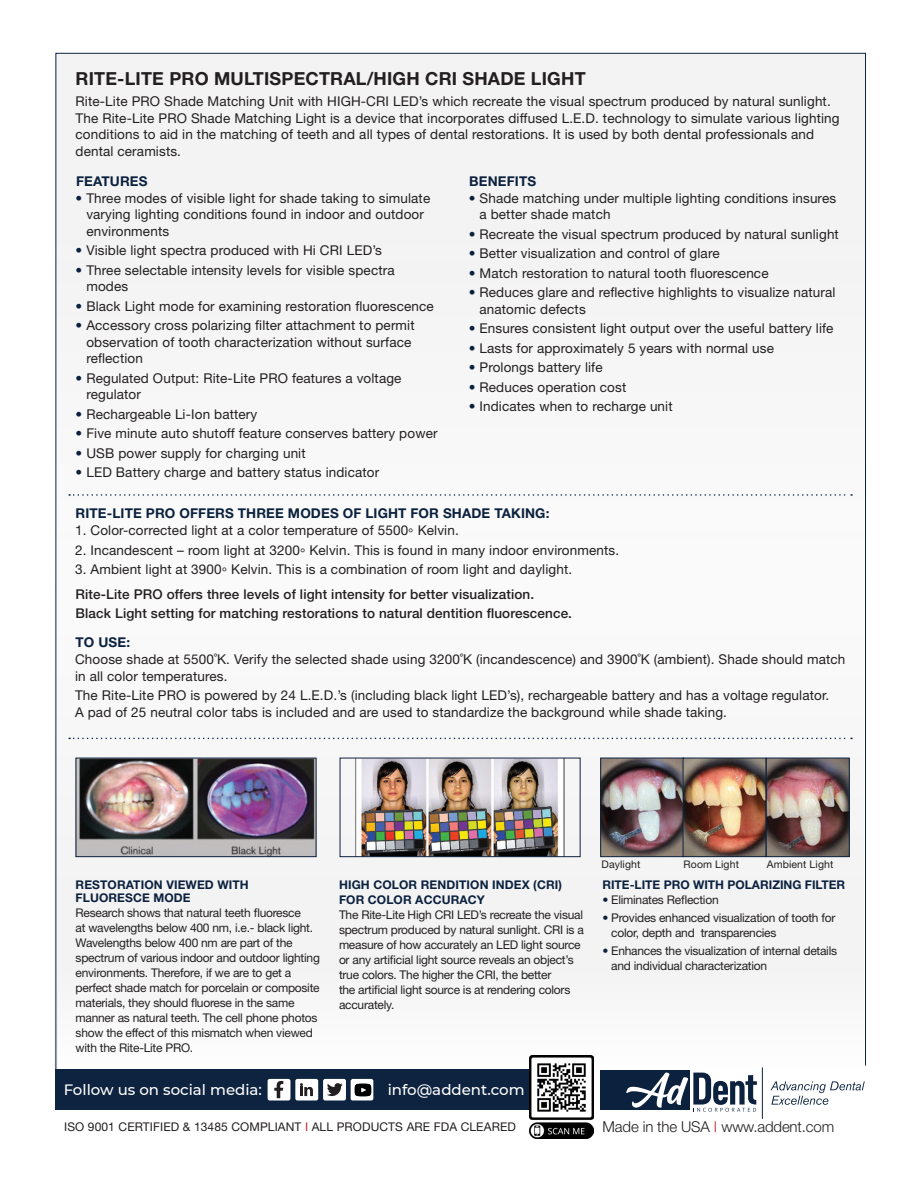
<style>
.page{position:relative;width:918px;height:1188px;background:#fff}
.page>*{position:absolute;margin:0;border:0;box-sizing:border-box;transform-origin:0 0}
.t1{font:700 18px "Helvetica Neue LT Std";letter-spacing:.01em;color:#231f20}
.t2{font:500 15px "Montserrat";color:#fff}
.t3{font:300 15px "Helvetica Neue LT Std";letter-spacing:-.01em;color:#231f20}
.t4{font:13.5px/16.5px "Helvetica Neue LT Std";letter-spacing:.01em;color:#231f20}
.t5{font:500 13.5px "Helvetica Neue LT Std";letter-spacing:.01em;color:#231f20}
.t6{font:700 13.5px "Helvetica Neue LT Std";letter-spacing:.01em;color:#0b213e}
.t7{font:12px/15px "Helvetica Neue LT Std";letter-spacing:-.02em;color:#231f20}
.t8{font:700 12px/13.5px "Helvetica Neue LT Std";letter-spacing:.01em;color:#0b213e}
.t9{font:12px "Helvetica Neue LT Std";letter-spacing:.01em;color:#231f20}
.t10{font:10.5px "Helvetica Neue LT Std";letter-spacing:.01em;color:#231f20}
.s1{color:#0b213e}
.s2{color:#d1232a}
</style>
<div class="page">
<div style="left:55px;top:53px;width:811px;height:1028px;background:#f6f6f7"></div>
<div style="left:58px;top:912px;width:806px;height:198px;background:#f5f5f6"></div>
<svg style="left:771px;top:1081px;width:94px;height:24px"></svg>
<div style="left:600px;top:1070px;width:90px;height:40px;background:#0b213e"></div>
<hr style="left:762px;top:1067px;width:1px;height:52px;background:#0b213e">
<svg style="left:626px;top:1073px;width:131px;height:39px"></svg>
<div style="left:56px;top:1070px;width:534px;height:40px;background:#0d233f"></div>
<svg style="left:268px;top:1079px;width:105px;height:22px"></svg>
<img style="left:529px;top:1055px;width:65px;height:83px">
<svg style="left:69px;top:494px;width:783px;height:2px"></svg>
<svg style="left:69px;top:738px;width:783px;height:1px"></svg>
<img style="left:78px;top:760px;width:236px;height:95px">
<div style="left:76px;top:758px;width:240px;height:99px;border:1px solid #0d233f"></div>
<img style="left:356px;top:760px;width:208px;height:95px">
<div style="left:340px;top:758px;width:240px;height:99px;border:1px solid #0d233f"></div>
<img style="left:602px;top:760px;width:80px;height:95px">
<div style="left:600px;top:758px;width:84px;height:99px;border:1px solid #0d233f"></div>
<img style="left:685px;top:760px;width:79px;height:95px">
<div style="left:683px;top:758px;width:83px;height:99px;border:1px solid #0d233f"></div>
<img style="left:768px;top:760px;width:79px;height:95px">
<div style="left:766px;top:758px;width:83px;height:99px;border:1px solid #0d233f"></div>
<p class="t1" style="left:76px;top:68px;width:512px">RITE-LITE PRO MULTISPECTRAL/HIGH CRI SHADE LIGHT</p>
<p class="t4" style="left:76px;top:93px;width:766px">Rite-Lite PRO Shade Matching Unit with HIGH-CRI LED’s which recreate the visual spectrum produced by natural sunlight.<br>The Rite-Lite PRO Shade Matching Light is a device that incorporates diffused L.E.D. technology to simulate various lighting conditions to aid in the matching of teeth and all types of dental restorations. It is used by both dental professionals and dental ceramists.</p>
<p class="t6" style="left:76px;top:173px;width:73px">FEATURES</p>
<p class="t4" style="left:86px;top:190px;width:345px;text-indent:-11px"><span class="s1">•</span> Three modes of visible light for shade taking to simulate varying lighting conditions found in indoor and outdoor environments</p>
<p class="t4" style="left:76px;top:242px;width:308px"><span class="s1">•</span> Visible light spectra produced with Hi CRI LED’s</p>
<p class="t4" style="left:86px;top:262px;width:310px;text-indent:-11px"><span class="s1">•</span> Three selectable intensity levels for visible spectra modes</p>
<p class="t4" style="left:76px;top:298px;width:360px"><span class="s1">•</span> Black Light mode for examining restoration fluorescence</p>
<p class="t4" style="left:86px;top:317px;width:330px;text-indent:-11px"><span class="s1">•</span> Accessory cross polarizing filter attachment to permit observation of tooth characterization without surface reflection</p>
<p class="t4" style="left:86px;top:370px;width:317px;text-indent:-11px"><span class="s1">•</span> Regulated Output: Rite-Lite PRO features a voltage regulator</p>
<p class="t4" style="left:76px;top:406px;width:183px"><span class="s1">•</span> Rechargeable Li-Ion battery</p>
<p class="t4" style="left:76px;top:425px;width:364px"><span class="s1">•</span> Five minute auto shutoff feature conserves battery power</p>
<p class="t4" style="left:76px;top:445px;width:232px"><span class="s1">•</span> USB power supply for charging unit</p>
<p class="t4" style="left:76px;top:464px;width:305px"><span class="s1">•</span> LED Battery charge and battery status indicator</p>
<p class="t6" style="left:469px;top:173px;width:68px">BENEFITS</p>
<p class="t4" style="left:479px;top:190px;width:358px;text-indent:-11px"><span class="s1">•</span> Shade matching under multiple lighting conditions insures a better shade match</p>
<p class="t4" style="left:469px;top:226px;width:372px"><span class="s1">•</span> Recreate the visual spectrum produced by natural sunlight</p>
<p class="t4" style="left:469px;top:245px;width:252px"><span class="s1">•</span> Better visualization and control of glare</p>
<p class="t4" style="left:469px;top:265px;width:301px"><span class="s1">•</span> Match restoration to natural tooth fluorescence</p>
<p class="t4" style="left:479px;top:284px;width:358px;text-indent:-11px"><span class="s1">•</span> Reduces glare and reflective highlights to visualize natural anatomic defects</p>
<p class="t4" style="left:469px;top:320px;width:366px"><span class="s1">•</span> Ensures consistent light output over the useful battery life</p>
<p class="t4" style="left:469px;top:340px;width:307px"><span class="s1">•</span> Lasts for approximately 5 years with normal use</p>
<p class="t4" style="left:469px;top:359px;width:135px"><span class="s1">•</span> Prolongs battery life</p>
<p class="t4" style="left:469px;top:379px;width:159px"><span class="s1">•</span> Reduces operation cost</p>
<p class="t4" style="left:469px;top:398px;width:205px"><span class="s1">•</span> Indicates when to recharge unit</p>
<p class="t6" style="left:76px;top:505px;width:475px">RITE-LITE PRO OFFERS THREE MODES OF LIGHT FOR SHADE TAKING:</p>
<p class="t4" style="left:75px;top:522px;width:385px">1. Color-corrected light at a color temperature of 5500° Kelvin.</p>
<p class="t4" style="left:75px;top:541px;width:546px">2. Incandescent – room light at 3200° Kelvin. This is found in many indoor environments.</p>
<p class="t4" style="left:75px;top:561px;width:499px">3. Ambient light at 3900° Kelvin. This is a combination of room light and daylight.</p>
<p class="t5" style="left:76px;top:586px;width:460px">Rite-Lite PRO offers three levels of light intensity for better visualization.</p>
<p class="t5" style="left:76px;top:606px;width:498px">Black Light setting for matching restorations to natural dentition fluorescence.</p>
<p class="t4" style="left:75px;top:651px;width:772px">Choose shade at 5500˚K. Verify the selected shade using 3200˚K (incandescence) and 3900˚K (ambient). Shade should match in all color temperatures.</p>
<p class="t4" style="left:75px;top:687px;width:756px">The Rite-Lite PRO is powered by 24 L.E.D.’s (including black light LED’s), rechargeable battery and has a voltage regulator.<br>A pad of 25 neutral color tabs is included and are used to standardize the background while shade taking.</p>
<p class="t6" style="left:76px;top:634px;width:56px">TO USE:</p>
<p class="t8" style="left:76px;top:877px;width:175px">RESTORATION VIEWED WITH<br>FLUORESCE MODE</p>
<p class="t7" style="left:76px;top:905px;width:246px">Research shows that natural teeth fluoresce<br>at wavelengths below 400 nm, i.e.- black light.<br>Wavelengths below 400 nm are part of the spectrum of various indoor and outdoor lighting environments. Therefore, if we are to get a perfect shade match for porcelain or composite materials, they should fluorese in the same manner as natural teeth. The cell phone photos show the effect of this mismatch when viewed with the Rite-Lite PRO.</p>
<p class="t8" style="left:339px;top:877px;width:225px;line-height:15px">HIGH COLOR RENDITION INDEX (CRI)<br>FOR COLOR ACCURACY</p>
<p class="t7" style="left:339px;top:907px;width:246px">The Rite-Lite High CRI LED’s recreate the visual spectrum produced by natural sunlight. CRI is a measure of how accurately an LED light source or any artificial light source reveals an object’s true colors. The higher the CRI, the better<br>the artificial light source is at rendering colors accurately.</p>
<p class="t2" style="left:64px;top:1079px;width:200px">Follow us on social media:</p>
<p class="t2" style="left:388px;top:1079px;width:138px">info@addent.com</p>
<p class="t9" style="left:64px;top:1120px;width:453px">ISO 9001 CERTIFIED &amp; 13485 COMPLIANT <span class="s2">I</span> ALL PRODUCTS ARE FDA CLEARED</p>
<p class="t10" style="left:602px;top:858px;width:40px">Daylight</p>
<p class="t10" style="left:684px;top:858px;width:57px">Room Light</p>
<p class="t10" style="left:767px;top:858px;width:68px">Ambient Light</p>
<p class="t8" style="left:602px;top:877px;width:244px">RITE-LITE PRO WITH POLARIZING FILTER</p>
<p class="t7" style="left:602px;top:892px;width:118px"><span class="s1">•</span> Eliminates Reflection</p>
<p class="t7" style="left:611px;top:910px;width:226px;text-indent:-9px"><span class="s1">•</span> Provides enhanced visualization of tooth for color, depth and transparencies</p>
<p class="t7" style="left:611px;top:943px;width:227px;text-indent:-9px"><span class="s1">•</span> Enhances the visualization of internal details and individual characterization</p>
<p class="t3" style="left:603px;top:1118px;width:233px">Made in the USA <span class="s2">I</span> www.addent.com</p>
</div>
